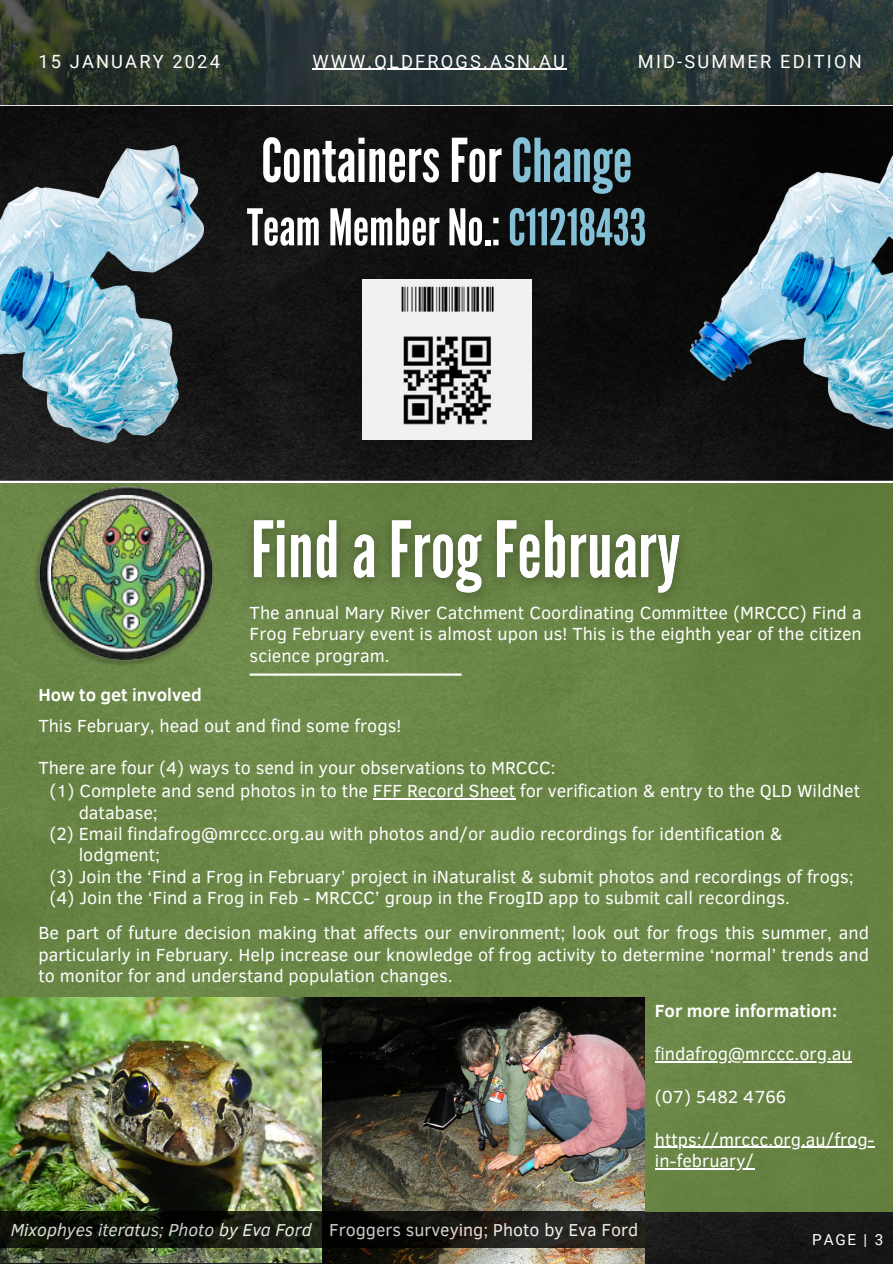
<style>
.page{position:relative;width:893px;height:1264px;background:#fff}
.page>*{position:absolute;margin:0;border:0;box-sizing:border-box;transform-origin:0 0}
.t1{font:60.3px "League Gothic";color:#fff}
.t2{font:50.4px "League Gothic";color:#fff}
.t3{font:18.15px "Roboto";letter-spacing:.12em;color:#fff}
.t4{font:18px/21.3px "Clear Sans";color:#fff;text-align:justify}
.t5{font:700 18px "Clear Sans";color:#fff}
.t6{font:italic 17.7px "Clear Sans";color:#fff}
.t7{font:17.7px "Clear Sans";color:#fff}
.t8{font:15.15px "Roboto";color:#fff}
.s1{color:#84c1d7}
</style>
<div class="page">
<img style="left:0;top:0;width:892px;height:105px">
<img style="left:0;top:106px;width:892px;height:1157px">
<div style="left:0;top:482px;width:892px;height:729px;background:#6a8546"></div>
<hr style="left:0;top:481px;width:892px;height:2px;background:#fff">
<img style="left:690px;top:131px;width:202px;height:298px">
<img style="left:362px;top:279px;width:169px;height:160px">
<img style="left:0;top:146px;width:203px;height:297px">
<img style="left:27px;top:486px;width:194px;height:188px">
<img style="left:0;top:997px;width:644px;height:265px">
<svg style="left:0;top:1211px;width:322px;height:36px;background:#11150b"></svg>
<hr style="left:249px;top:673px;width:212px;height:2px;background:#fff">
<hr style="left:312px;top:69px;width:255px;height:1px;background:#fff">
<img style="left:234px;top:504px;width:464px;height:112px">
<hr style="left:373px;top:798px;width:142px;height:1px;background:#fff">
<hr style="left:654px;top:1061px;width:197px;height:1px;background:#fff">
<hr style="left:654px;top:1146px;width:220px;height:1px;background:#fff">
<hr style="left:654px;top:1167px;width:100px;height:2px;background:#fff">
<svg style="left:322px;top:1211px;width:322px;height:36px;background:#171612"></svg>
<p class="t3" style="left:38px;top:51px;width:183px">15 JANUARY 2024</p>
<p class="t3" style="left:312px;top:51px;width:254px">WWW.QLDFROGS.ASN.AU</p>
<p class="t3" style="left:638px;top:51px;width:225px">MID-SUMMER EDITION</p>
<p class="t1" style="left:261px;top:126px;width:372px">ContainersFor<span class="s1">Change</span></p>
<p class="t2" style="left:247px;top:198px;width:401px">Team MemberNo.:<span class="s1">C11218433</span></p>
<p class="t4" style="left:249px;top:601px;width:613px">The annual Mary River Catchment Coordinating Committee (MRCCC) Find a Frog February event is almost upon us! This is the eighth year of the citizen science program.</p>
<p class="t5" style="left:38px;top:681px;width:165px">How to get involved</p>
<p class="t4" style="left:38px;top:713px;width:364px">This February, head out and find some frogs!</p>
<p class="t4" style="left:38px;top:756px;width:518px">There are four (4) ways to send in your observations to MRCCC:</p>
<p class="t4" style="left:49px;top:779px;width:812px">(1) Complete and send photos in to the FFF Record Sheet for verification &amp; entry to the QLD WildNet</p>
<p class="t4" style="left:79px;top:800px;width:81px">database;</p>
<p class="t4" style="left:49px;top:822px;width:734px">(2) Email findafrog@mrccc.org.au with photos and/or audio recordings for identification &amp;</p>
<p class="t4" style="left:79px;top:843px;width:83px">lodgment;</p>
<p class="t4" style="left:49px;top:865px;width:805px">(3) Join the ‘Find a Frog in February’ project in iNaturalist &amp; submit photos and recordings of frogs;</p>
<p class="t4" style="left:49px;top:886px;width:741px">(4) Join the ‘Find a Frog in Feb - MRCCC’ group in the FrogID app to submit call recordings.</p>
<p class="t4" style="left:38px;top:921px;width:832px">Be part of future decision making that affects our environment; look out for frogs this summer, and particularly in February. Help increase our knowledge of frog activity to determine ‘normal’ trends and to monitor for and understand population changes.</p>
<p class="t5" style="left:654px;top:997px;width:184px">For more information:</p>
<p class="t4" style="left:654px;top:1042px;width:198px">findafrog@mrccc.org.au</p>
<p class="t4" style="left:654px;top:1084px;width:133px">(07) 5482 4766</p>
<p class="t4" style="left:654px;top:1127px;width:221px">https://mrccc.org.au/frog&shy;in-february/</p>
<p class="t6" style="left:11px;top:1217px;width:302px">Mixophyes iteratus; Photo by Eva Ford</p>
<p class="t7" style="left:329px;top:1217px;width:310px">Froggers surveying; Photo by Eva Ford</p>
<p class="t8" style="left:812px;top:1231px;width:72px">PAGE | 3</p>
</div>
